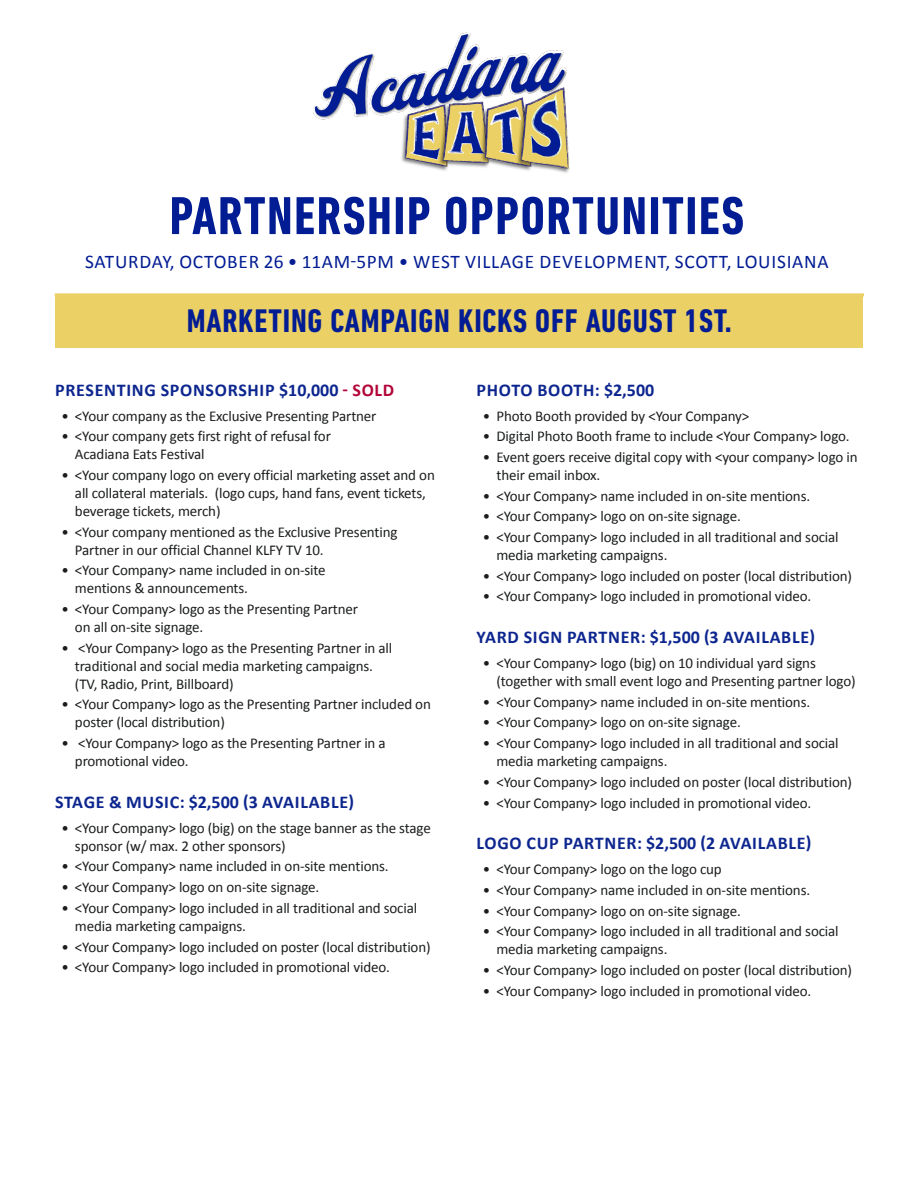
<style>
.page{position:relative;width:918px;height:1188px;background:#fff}
.page>*{position:absolute;margin:0;border:0;box-sizing:border-box;transform-origin:0 0}
.t1{font:700 condensed 54.3px "DIN Next LT Pro";letter-spacing:.025em;color:#021c93}
.subtitle{font:700 condensed 33.3px "DIN Next LT Pro";letter-spacing:.025em;color:#021c93}
.t2{font:19.35px "Calibri";letter-spacing:.04em;color:#021c93}
.subtitle-2{font:700 18px "Calibri";letter-spacing:.04em;color:#0d268f}
.t3{font:15px/18px "Calibri";letter-spacing:-.01em;color:#1b1d1d}
.s1{color:#b30538}
</style>
<div class="page">
<hr style="left:55px;top:293px;width:809px;height:3px;background:#ebd065">
<img style="left:313px;top:32px;width:257px;height:141px">
<div style="left:55px;top:294px;width:808px;height:53px;background:#ebd065"></div>
<h1 class="t1" style="left:170px;top:185px;width:576px">PARTNERSHIP OPPORTUNITIES</h1>
<p class="t2" style="left:85px;top:248px;width:745px">SATURDAY, OCTOBER 26 • 11AM-5PM • WEST VILLAGE DEVELOPMENT, SCOTT, LOUISIANA</p>
<p class="subtitle" style="left:187px;top:302px;width:546px">MARKETING CAMPAIGN KICKS OFF AUGUST 1ST.</p>
<p class="subtitle-2" style="left:55px;top:377px;width:341px">PRESENTING SPONSORSHIP $10,000 <span class="s1">- SOLD</span></p>
<p class="t3" style="left:61px;top:406px;width:316px">• &lt;Your company as the Exclusive Presenting Partner</p>
<p class="t3" style="left:75px;top:427px;width:257px;text-indent:-14px">• &lt;Your company gets first right of refusal for<br>Acadiana Eats Festival</p>
<p class="t3" style="left:75px;top:466px;width:361px;text-indent:-14px">• &lt;Your company logo on every official marketing asset and on all collateral materials. (logo cups, hand fans, event tickets, beverage tickets, merch)</p>
<p class="t3" style="left:75px;top:522px;width:324px;text-indent:-14px">• &lt;Your company mentioned as the Exclusive Presenting<br>Partner in our official Channel KLFY TV 10.</p>
<p class="t3" style="left:75px;top:561px;width:252px;text-indent:-14px">• &lt;Your Company&gt; name included in on-site mentions &amp; announcements.</p>
<p class="t3" style="left:75px;top:600px;width:285px;text-indent:-14px">• &lt;Your Company&gt; logo as the Presenting Partner on all on-site signage.</p>
<p class="t3" style="left:75px;top:638px;width:319px;text-indent:-14px">• &lt;Your Company&gt; logo as the Presenting Partner in all traditional and social media marketing campaigns. (TV, Radio, Print, Billboard)</p>
<p class="t3" style="left:75px;top:695px;width:357px;text-indent:-14px">• &lt;Your Company&gt; logo as the Presenting Partner included on poster (local distribution)</p>
<p class="t3" style="left:75px;top:734px;width:312px;text-indent:-14px">• &lt;Your Company&gt; logo as the Presenting Partner in a promotional video.</p>
<p class="subtitle-2" style="left:55px;top:789px;width:301px">STAGE &amp; MUSIC: $2,500 (3 AVAILABLE)</p>
<p class="t3" style="left:75px;top:818px;width:357px;text-indent:-14px">• &lt;Your Company&gt; logo (big) on the stage banner as the stage sponsor (w/ max. 2 other sponsors)</p>
<p class="t3" style="left:61px;top:857px;width:329px">• &lt;Your Company&gt; name included in on-site mentions.</p>
<p class="t3" style="left:61px;top:878px;width:259px">• &lt;Your Company&gt; logo on on-site signage.</p>
<p class="t3" style="left:75px;top:898px;width:344px;text-indent:-14px">• &lt;Your Company&gt; logo included in all traditional and social media marketing campaigns.</p>
<p class="t3" style="left:61px;top:937px;width:371px">• &lt;Your Company&gt; logo included on poster (local distribution)</p>
<p class="t3" style="left:61px;top:958px;width:330px">• &lt;Your Company&gt; logo included in promotional video.</p>
<p class="subtitle-2" style="left:477px;top:377px;width:179px">PHOTO BOOTH: $2,500</p>
<p class="t3" style="left:483px;top:406px;width:268px">• Photo Booth provided by &lt;Your Company&gt;</p>
<p class="t3" style="left:483px;top:427px;width:368px">• Digital Photo Booth frame to include &lt;Your Company&gt; logo.</p>
<p class="t3" style="left:496px;top:448px;width:363px;text-indent:-14px">• Event goers receive digital copy with &lt;your company&gt; logo in their email inbox.</p>
<p class="t3" style="left:483px;top:486px;width:329px">• &lt;Your Company&gt; name included in on-site mentions.</p>
<p class="t3" style="left:483px;top:507px;width:259px">• &lt;Your Company&gt; logo on on-site signage.</p>
<p class="t3" style="left:496px;top:528px;width:344px;text-indent:-14px">• &lt;Your Company&gt; logo included in all traditional and social media marketing campaigns.</p>
<p class="t3" style="left:483px;top:566px;width:371px">• &lt;Your Company&gt; logo included on poster (local distribution)</p>
<p class="t3" style="left:483px;top:587px;width:330px">• &lt;Your Company&gt; logo included in promotional video.</p>
<p class="subtitle-2" style="left:477px;top:625px;width:340px">YARD SIGN PARTNER: $1,500 (3 AVAILABLE)</p>
<p class="t3" style="left:496px;top:654px;width:361px;text-indent:-14px">• &lt;Your Company&gt; logo (big) on 10 individual yard signs (together with small event logo and Presenting partner logo)</p>
<p class="t3" style="left:483px;top:692px;width:329px">• &lt;Your Company&gt; name included in on-site mentions.</p>
<p class="t3" style="left:483px;top:713px;width:259px">• &lt;Your Company&gt; logo on on-site signage.</p>
<p class="t3" style="left:496px;top:734px;width:344px;text-indent:-14px">• &lt;Your Company&gt; logo included in all traditional and social media marketing campaigns.</p>
<p class="t3" style="left:483px;top:772px;width:371px">• &lt;Your Company&gt; logo included on poster (local distribution)</p>
<p class="t3" style="left:483px;top:793px;width:330px">• &lt;Your Company&gt; logo included in promotional video.</p>
<p class="subtitle-2" style="left:477px;top:831px;width:336px">LOGO CUP PARTNER: $2,500 (2 AVAILABLE)</p>
<p class="t3" style="left:483px;top:860px;width:240px">• &lt;Your Company&gt; logo on the logo cup</p>
<p class="t3" style="left:483px;top:880px;width:329px">• &lt;Your Company&gt; name included in on-site mentions.</p>
<p class="t3" style="left:483px;top:901px;width:259px">• &lt;Your Company&gt; logo on on-site signage.</p>
<p class="t3" style="left:496px;top:922px;width:344px;text-indent:-14px">• &lt;Your Company&gt; logo included in all traditional and social media marketing campaigns.</p>
<p class="t3" style="left:483px;top:961px;width:371px">• &lt;Your Company&gt; logo included on poster (local distribution)</p>
<p class="t3" style="left:483px;top:981px;width:330px">• &lt;Your Company&gt; logo included in promotional video.</p>
</div>
